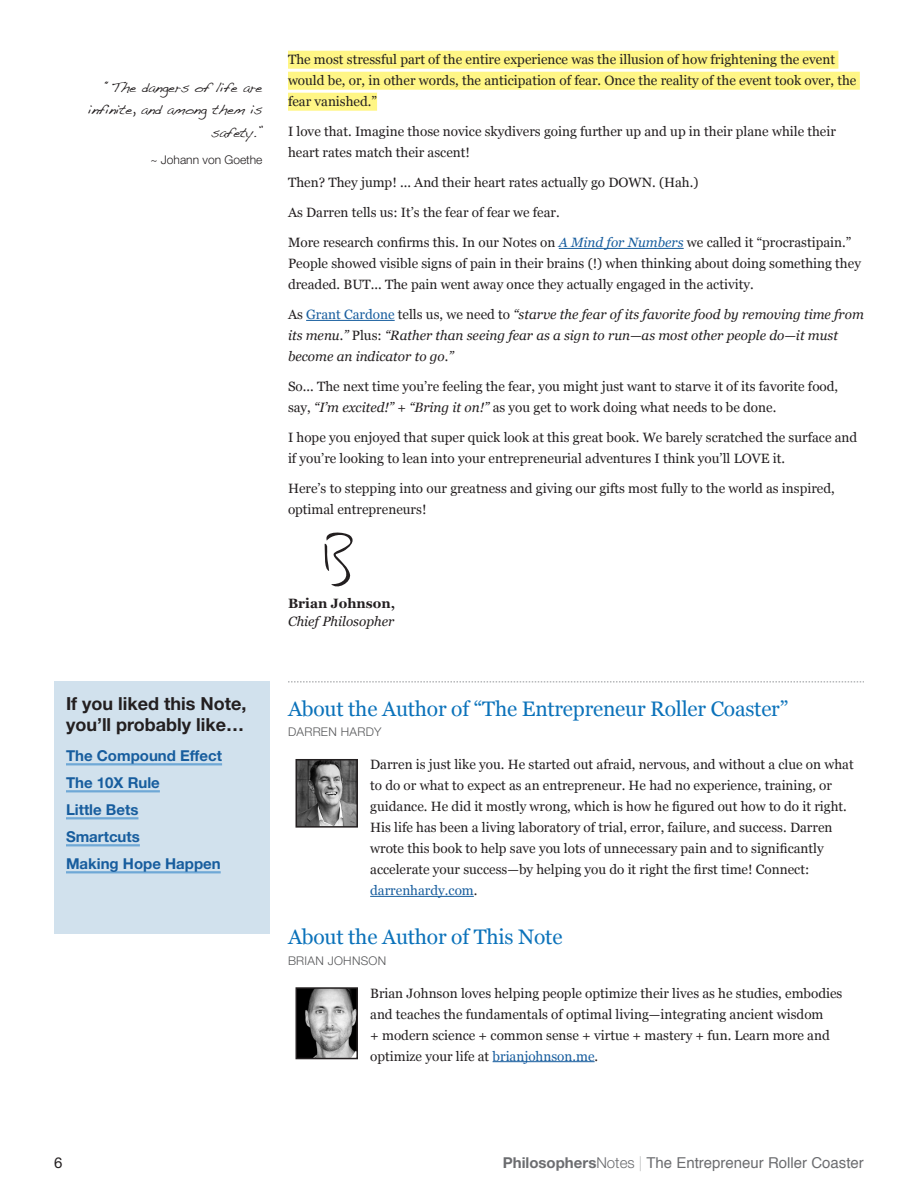
<style>
.page{position:relative;width:918px;height:1188px;background:#fff}
.page>*{position:absolute;margin:0;border:0;box-sizing:border-box;transform-origin:0 0}
.t1{font:21px "Georgia";letter-spacing:-.01em;color:#0b72ba}
.t2{font:700 18px/21.6px "Helvetica Neue";color:#231f20}
.RECOMMENDATION_H2{font:700 15px "Helvetica Neue";color:#175d9e}
.t3{font:15px "Helvetica";color:#6c6d70}
.t4{font:15px "Helvetica Neue";color:#231f20}
.t5{font:13.5px/21px "Georgia";color:#231f20}
.P_TITLE{font:italic 13.5px/21px "Georgia";color:#231f20}
.P_BOLD_NAME{font:700 13.5px "Georgia";color:#231f20}
.QUOTES{font:12px/22.5px "Dakota";letter-spacing:-.025em;color:#231f20;text-align:right}
.META{font:300 12px "Helvetica Neue";letter-spacing:.025em;color:#57585a}
.QUOTE_CITE{font:300 12px "Helvetica Neue";color:#231f20}
.s1{font-style:italic;color:#175d9e}
.s2{font-style:normal}
.s3{font-style:normal;color:#175d9e}
.s4{font-style:italic}
.s5{color:#175d9e}
.s6{font-family:"Helvetica Neue";font-weight:700}
.s7{font-family:"Helvetica Neue";font-weight:300}
.s8{font-family:"Helvetica Neue";font-weight:200}
</style>
<div class="page">
<div style="left:288px;top:51px;width:550px;height:18px;background:#fff685"></div>
<div style="left:288px;top:72px;width:572px;height:18px;background:#fff685"></div>
<div style="left:288px;top:93px;width:89px;height:18px;background:#fff685"></div>
<hr style="left:559px;top:248px;width:125px;height:1px;background:#175d9e">
<hr style="left:306px;top:320px;width:89px;height:1px;background:#175d9e">
<div style="left:54px;top:682px;width:216px;height:252px;background:#d1e1ed"></div>
<hr style="left:66px;top:763px;width:156px;height:2px;background:#6fa8d6">
<hr style="left:66px;top:790px;width:94px;height:2px;background:#6fa8d6">
<hr style="left:66px;top:817px;width:72px;height:2px;background:#6fa8d6">
<hr style="left:66px;top:844px;width:74px;height:2px;background:#6fa8d6">
<hr style="left:66px;top:871px;width:155px;height:2px;background:#6fa8d6">
<svg style="left:288px;top:682px;width:576px;height:1px"></svg>
<img style="left:299px;top:762px;width:56px;height:63px">
<div style="left:296px;top:759px;width:62px;height:69px;border:2px solid #231f20"></div>
<hr style="left:370px;top:896px;width:104px;height:1px;background:#175d9e">
<img style="left:299px;top:990px;width:56px;height:66px">
<div style="left:296px;top:987px;width:62px;height:72px;border:2px solid #231f20"></div>
<hr style="left:493px;top:1061px;width:102px;height:1px;background:#175d9e">
<svg style="left:324px;top:532px;width:29px;height:55px"></svg>
<p class="QUOTES" style="left:88px;top:77px;width:176px">“The dangers of life are infinite, and among them is safety.”</p>
<p class="QUOTE_CITE" style="left:150px;top:150px;width:114px">~ Johann von Goethe</p>
<p class="t5" style="left:288px;top:49px;width:570px">The most stressful part of the entire experience was the illusion of how frightening the event would be, or, in other words, the anticipation of fear. Once the reality of the event took over, the fear vanished.”</p>
<p class="t5" style="left:288px;top:121px;width:550px">I love that. Imagine those novice skydivers going further up and up in their plane while their heart rates match their ascent!</p>
<p class="t5" style="left:288px;top:172px;width:412px">Then? They jump! ... And their heart rates actually go DOWN. (Hah.)</p>
<p class="t5" style="left:288px;top:202px;width:273px">As Darren tells us: It’s the fear of fear we fear.</p>
<p class="t5" style="left:288px;top:232px;width:575px">More research confirms this. In our Notes on <span class="s1">A Mind for Numbers</span> we called it “procrastipain.”<br>People showed visible signs of pain in their brains (!) when thinking about doing something they dreaded. BUT... The pain went away once they actually engaged in the activity.</p>
<p class="P_TITLE" style="left:288px;top:304px;width:577px"><span class="s2">As</span> <span class="s3">Grant Cardone</span> <span class="s2">tells us, we need to</span> “starve the fear of its favorite food by removing time from its menu.” <span class="s2">Plus:</span> “Rather than seeing fear as a sign to run—as most other people do—it must become an indicator to go.”</p>
<p class="t5" style="left:288px;top:376px;width:552px">So... The next time you’re feeling the fear, you might just want to starve it of its favorite food, say, <span class="s4">“I’m excited!”</span> + <span class="s4">“Bring it on!”</span> as you get to work doing what needs to be done.</p>
<p class="t5" style="left:288px;top:427px;width:571px">I hope you enjoyed that super quick look at this great book. We barely scratched the surface and if you’re looking to lean into your entrepreneurial adventures I think you’ll LOVE it.</p>
<p class="t5" style="left:288px;top:478px;width:548px">Here’s to stepping into our greatness and giving our gifts most fully to the world as inspired, optimal entrepreneurs!</p>
<h3 class="t2" style="left:66px;top:693px;width:182px">If you liked this Note, you’ll probably like…</h3>
<p class="RECOMMENDATION_H2" style="left:66px;top:744px;width:158px">The Compound Effect</p>
<p class="RECOMMENDATION_H2" style="left:66px;top:771px;width:95px">The 10X Rule</p>
<p class="RECOMMENDATION_H2" style="left:66px;top:798px;width:74px">Little Bets</p>
<p class="RECOMMENDATION_H2" style="left:66px;top:825px;width:75px">Smartcuts</p>
<p class="RECOMMENDATION_H2" style="left:66px;top:852px;width:156px">Making Hope Happen</p>
<p class="P_BOLD_NAME" style="left:288px;top:594px;width:109px">Brian Johnson,</p>
<p class="P_TITLE" style="left:288px;top:610px;width:108px">Chief Philosopher</p>
<h1 class="t1" style="left:288px;top:696px;width:502px">About the Author of “The Entrepreneur Roller Coaster”</h1>
<p class="META" style="left:288px;top:723px;width:95px">DARREN HARDY</p>
<p class="t5" style="left:370px;top:754px;width:485px">Darren is just like you. He started out afraid, nervous, and without a clue on what to do or what to expect as an entrepreneur. He had no experience, training, or guidance. He did it mostly wrong, which is how he figured out how to do it right.<br>His life has been a living laboratory of trial, error, failure, and success. Darren wrote this book to help save you lots of unnecessary pain and to significantly accelerate your success—by helping you do it right the first time! Connect: <span class="s5">darrenhardy.com</span>.</p>
<h1 class="t1" style="left:288px;top:924px;width:276px">About the Author of This Note</h1>
<p class="META" style="left:288px;top:951px;width:100px">BRIAN JOHNSON</p>
<p class="t5" style="left:370px;top:983px;width:474px">Brian Johnson loves helping people optimize their lives as he studies, embodies and teaches the fundamentals of optimal living—integrating ancient wisdom<br>+ modern science + common sense + virtue + mastery + fun. Learn more and optimize your life at <span class="s5">brianjohnson.me</span>.</p>
<p class="t4" style="left:54px;top:1152px;width:10px">6</p>
<p class="t3" style="left:503px;top:1151px;width:363px"><span class="s6">Philosophers</span><span class="s7">Notes</span> <span class="s8">|</span> The Entrepreneur Roller Coaster</p>
</div>
